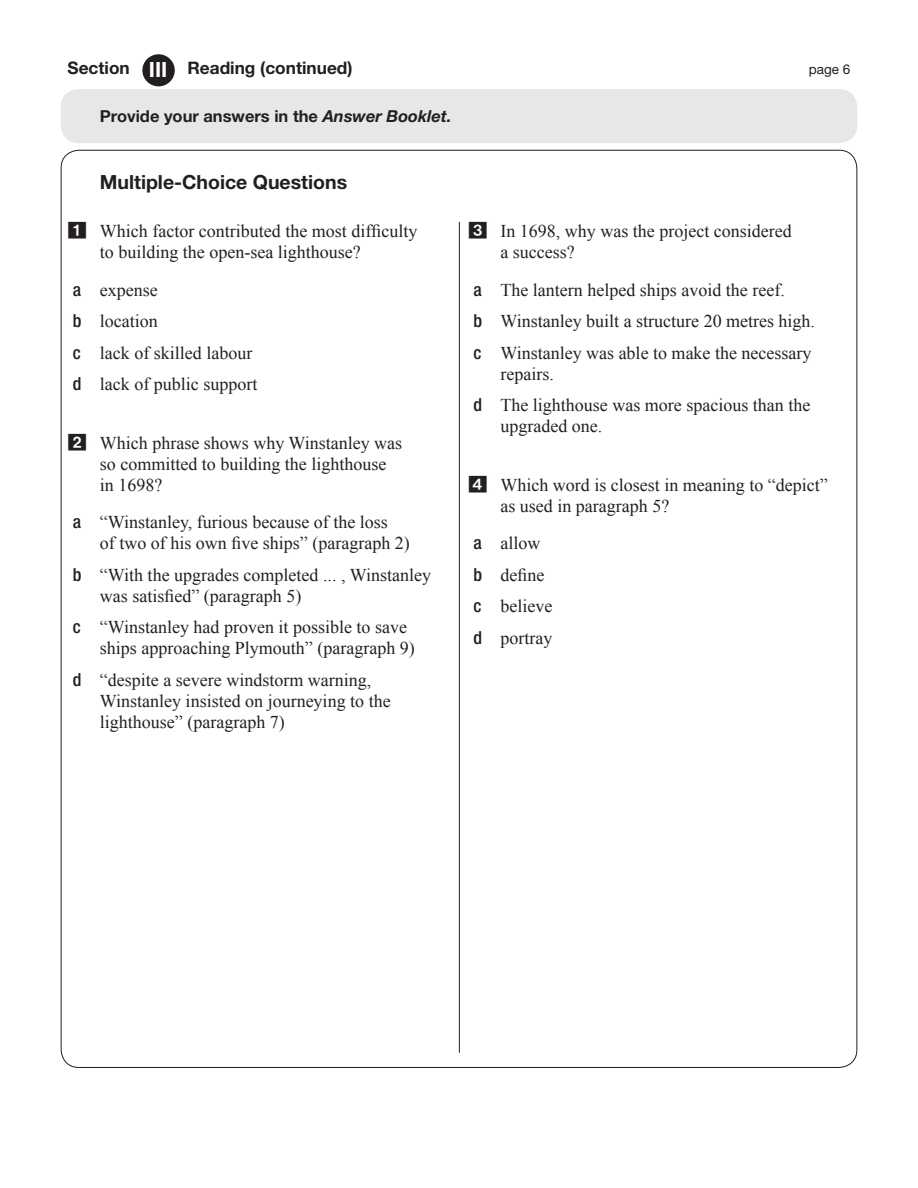
<style>
.page{position:relative;width:918px;height:1188px;background:#fff}
.page>*{position:absolute;margin:0;border:0;box-sizing:border-box;transform-origin:0 0}
.t1{font:700 21px "Helvetica Neue LT Std";color:#fff}
._10_Subsection_Headi{font:700 19.5px "Helvetica Neue LT Std";color:#231f20}
._10_MC_Answers{font:18px/21px "Times New Roman";color:#231f20}
._10_Question_Line_1{font:18px/21px "Times New Roman";color:#231f20}
._10_MC_Answer_First{font:18px/21px "Times New Roman";color:#231f20}
._10_Header{font:700 17.25px "Helvetica Neue LT Std";color:#231f20}
.t2{font:700 16.5px "Helvetica Neue LT Std";color:#231f20}
._10_Header-2{font:13.5px "Helvetica Neue LT Std";color:#231f20}
.s1{font-style:italic}
.s2{font-family:"Helvetica Neue LT Std";font-weight:500;font-stretch:condensed}
</style>
<div class="page">
<hr style="left:459px;top:222px;width:1px;height:831px;background:#231f20">
<div style="left:61px;top:89px;width:796px;height:54px;background:#e6e7e9;border-radius:18px"></div>
<div style="left:142px;top:54px;width:33px;height:32px;background:#231f20;border-radius:50%"></div>
<p class="_10_Header" style="left:68px;top:58px;width:64px">Section</p>
<p class="t1" style="left:149px;top:57px;width:20px">III</p>
<p class="_10_Header" style="left:188px;top:58px;width:167px">Reading (continued)</p>
<p class="_10_Header-2" style="left:809px;top:62px;width:43px">page 6</p>
<p class="t2" style="left:100px;top:106px;width:353px">Provide your answers in the <span class="s1">Answer Booklet.</span></p>
<p class="_10_Subsection_Headi" style="left:100px;top:170px;width:249px">Multiple-Choice Questions</p>
<p class="_10_Question_Line_1" style="left:100px;top:221px;width:319px">Which factor contributed the most difficulty to building the open-sea lighthouse?</p>
<p class="_10_MC_Answer_First" style="left:73px;top:279px;width:86px"><span class="s2">a</span> expense</p>
<p class="_10_MC_Answers" style="left:73px;top:311px;width:86px"><span class="s2">b</span> location</p>
<p class="_10_MC_Answers" style="left:73px;top:342px;width:181px"><span class="s2">c</span> lack of skilled labour</p>
<p class="_10_MC_Answers" style="left:73px;top:374px;width:186px"><span class="s2">d</span> lack of public support</p>
<p class="_10_Question_Line_1" style="left:100px;top:432px;width:304px">Which phrase shows why Winstanley was so committed to building the lighthouse in 1698?</p>
<p class="_10_MC_Answer_First" style="left:100px;top:512px;width:311px;text-indent:-27px"><span class="s2">a</span> “Winstanley, furious because of the loss<br>of two of his own five ships” (paragraph 2)</p>
<p class="_10_MC_Answers" style="left:100px;top:564px;width:333px;text-indent:-27px"><span class="s2">b</span> “With the upgrades completed ... , Winstanley was satisfied” (paragraph 5)</p>
<p class="_10_MC_Answers" style="left:100px;top:617px;width:316px;text-indent:-27px"><span class="s2">c</span> “Winstanley had proven it possible to save ships approaching Plymouth” (paragraph 9)</p>
<p class="_10_MC_Answers" style="left:100px;top:669px;width:292px;text-indent:-27px"><span class="s2">d</span> “despite a severe windstorm warning,<br>Winstanley insisted on journeying to the lighthouse” (paragraph 7)</p>
<p class="_10_Question_Line_1" style="left:500px;top:221px;width:293px;text-indent:-32px">✓ In 1698, why was the project considered a success?</p>
<p class="_10_MC_Answer_First" style="left:473px;top:279px;width:313px"><span class="s2">a</span> The lantern helped ships avoid the reef.</p>
<p class="_10_MC_Answers" style="left:473px;top:311px;width:343px"><span class="s2">b</span> Winstanley built a structure 20 metres high.</p>
<p class="_10_MC_Answers" style="left:500px;top:342px;width:313px;text-indent:-27px"><span class="s2">c</span> Winstanley was able to make the necessary repairs.</p>
<p class="_10_MC_Answers" style="left:500px;top:395px;width:311px;text-indent:-27px"><span class="s2">d</span> The lighthouse was more spacious than the upgraded one.</p>
<p class="_10_Question_Line_1" style="left:500px;top:474px;width:329px;text-indent:-32px">✔ Which word is closest in meaning to “depict” as used in paragraph 5?</p>
<p class="_10_MC_Answer_First" style="left:473px;top:533px;width:68px"><span class="s2">a</span> allow</p>
<p class="_10_MC_Answers" style="left:473px;top:564px;width:72px"><span class="s2">b</span> define</p>
<p class="_10_MC_Answers" style="left:473px;top:596px;width:80px"><span class="s2">c</span> believe</p>
<p class="_10_MC_Answers" style="left:473px;top:627px;width:80px"><span class="s2">d</span> portray</p>
</div>
